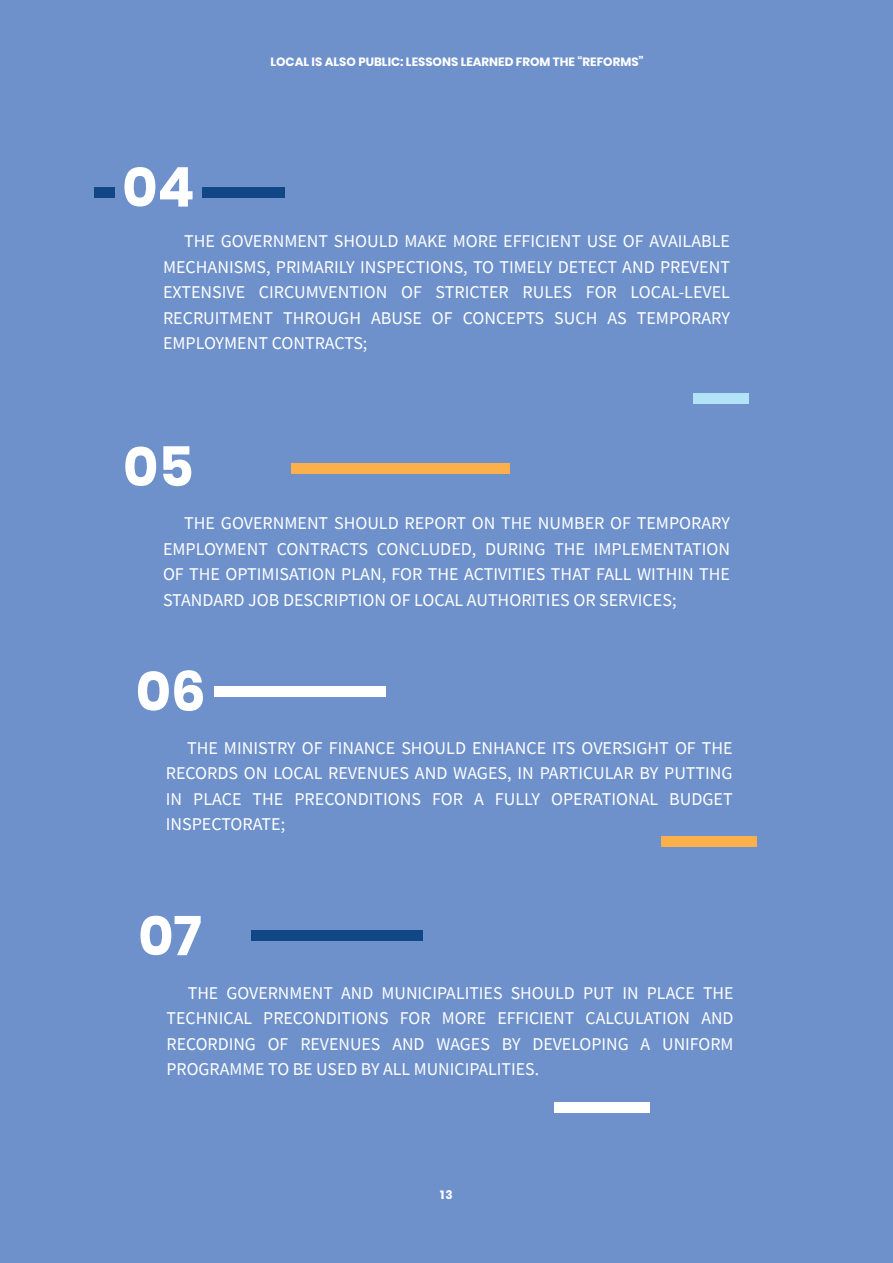
<style>
.page{position:relative;width:893px;height:1263px;background:#6e91cb}
.page>*{position:absolute;margin:0;border:0;box-sizing:border-box;transform-origin:0 0}
.t1{font:700 55.05px "Poppins";color:#fff}
.t2{font:18px/25.5px "Source Sans Pro";color:#fff;text-align:justify}
.t3{font:700 12px "Poppins";color:#fff}
</style>
<div class="page">
<div style="left:94px;top:187px;width:191px;height:10px;background:#114785"></div>
<div style="left:693px;top:393px;width:55px;height:11px;background:#b3e3f9"></div>
<div style="left:115px;top:149px;width:87px;height:58px;background:#6e91cb"></div>
<div style="left:291px;top:463px;width:218px;height:10px;background:#fbb04b"></div>
<div style="left:214px;top:686px;width:172px;height:11px;background:#fff"></div>
<div style="left:662px;top:836px;width:95px;height:11px;background:#fbb04b"></div>
<div style="left:251px;top:931px;width:172px;height:10px;background:#114785"></div>
<div style="left:555px;top:1102px;width:95px;height:11px;background:#fff"></div>
<p class="t3" style="left:270px;top:55px;width:375px">LOCAL IS ALSO PUBLIC: LESSONS LEARNED FROM THE “REFORMS”</p>
<h1 class="t1" style="left:122px;top:155px;width:74px">04</h1>
<p class="t2" style="left:163px;top:229px;width:568px;text-indent:21px">THE GOVERNMENT SHOULD MAKE MORE EFFICIENT USE OF AVAILABLE MECHANISMS, PRIMARILY INSPECTIONS, TO TIMELY DETECT AND PREVENT EXTENSIVE CIRCUMVENTION OF STRICTER RULES FOR LOCAL-LEVEL RECRUITMENT THROUGH ABUSE OF CONCEPTS SUCH AS TEMPORARY EMPLOYMENT CONTRACTS;</p>
<h1 class="t1" style="left:123px;top:435px;width:72px">05</h1>
<p class="t2" style="left:163px;top:510px;width:569px;text-indent:21px">THE GOVERNMENT SHOULD REPORT ON THE NUMBER OF TEMPORARY EMPLOYMENT CONTRACTS CONCLUDED, DURING THE IMPLEMENTATION OF THE OPTIMISATION PLAN, FOR THE ACTIVITIES THAT FALL WITHIN THE STANDARD JOB DESCRIPTION OF LOCAL AUTHORITIES OR SERVICES;</p>
<h1 class="t1" style="left:136px;top:659px;width:71px">06</h1>
<p class="t2" style="left:166px;top:735px;width:568px;text-indent:21px">THE MINISTRY OF FINANCE SHOULD ENHANCE ITS OVERSIGHT OF THE RECORDS ON LOCAL REVENUES AND WAGES, IN PARTICULAR BY PUTTING IN PLACE THE PRECONDITIONS FOR A FULLY OPERATIONAL BUDGET INSPECTORATE;</p>
<h1 class="t1" style="left:138px;top:904px;width:65px">07</h1>
<p class="t2" style="left:167px;top:980px;width:568px;text-indent:21px">THE GOVERNMENT AND MUNICIPALITIES SHOULD PUT IN PLACE THE TECHNICAL PRECONDITIONS FOR MORE EFFICIENT CALCULATION AND RECORDING OF REVENUES AND WAGES BY DEVELOPING A UNIFORM PROGRAMME TO BE USED BY ALL MUNICIPALITIES.</p>
<p class="t3" style="left:440px;top:1188px;width:14px">13</p>
</div>
